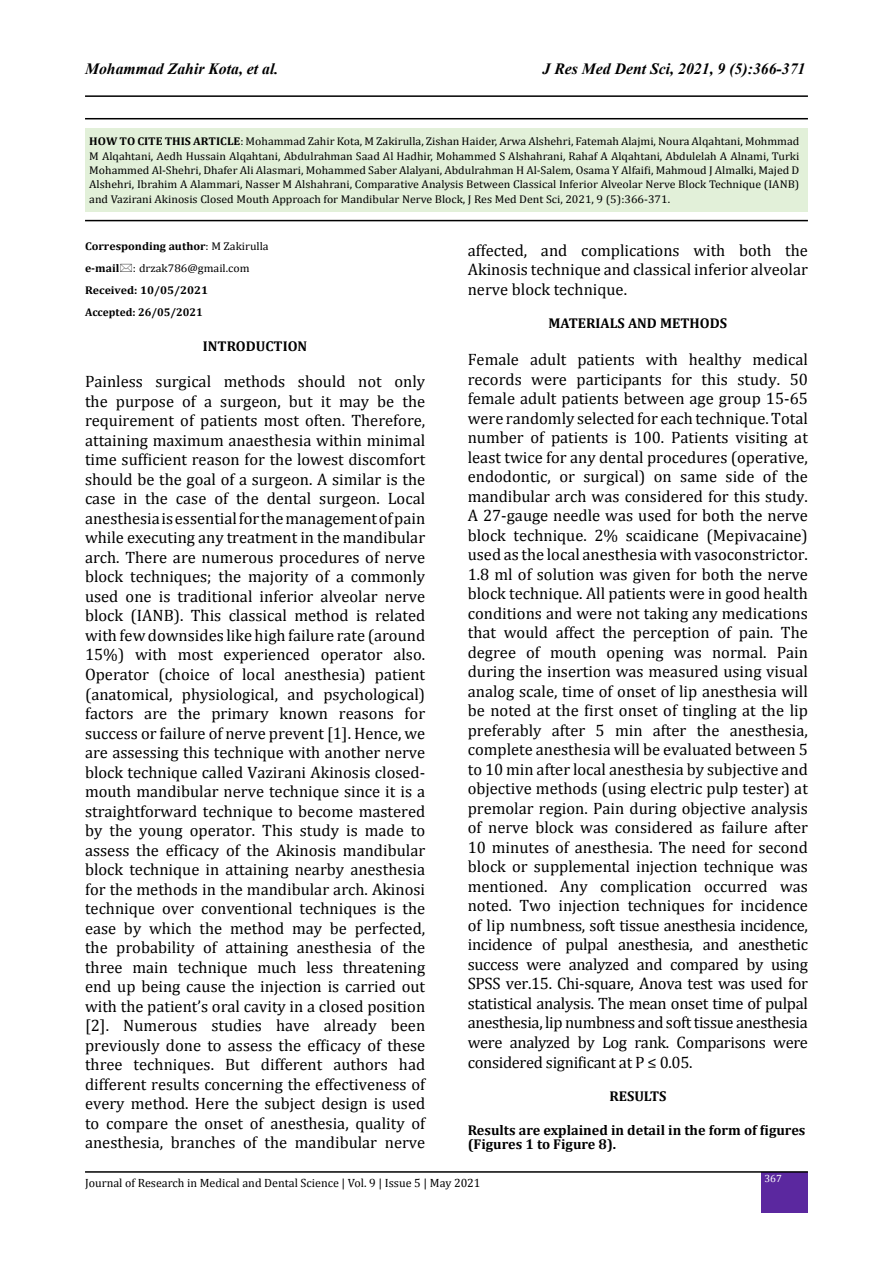
<style>
.page{position:relative;width:893px;height:1263px;background:#fff}
.page>*{position:absolute;margin:0;border:0;box-sizing:border-box;transform-origin:0 0}
.t1{font:16.5px/19.5px "Cambria";color:#000;text-align:justify}
.t2{font:italic 700 15.75px "Times New Roman";color:#000}
.t3{font:700 14.25px/13.5px "Cambria";color:#000}
.t4{font:12px "Cambria";color:#000}
.t5{font:11.25px/14.4px "Cambria";color:#000;text-align:justify;scale:1.05 1}
.t6{font:700 11.25px/22px "Cambria";color:#000;scale:1.05 1}
.t7{font:10.5px "Cambria";color:#fff}
.s1{font-weight:700}
.s2{font-weight:400}
</style>
<div class="page">
<hr style="left:85px;top:95px;width:723px;height:2px;background:#000">
<div style="left:762px;top:1172px;width:46px;height:41px;background:#5b289f"></div>
<hr style="left:85px;top:1171px;width:723px;height:2px;background:#000">
<hr style="left:85px;top:118px;width:723px;height:1px;background:#000">
<div style="left:85px;top:128px;width:723px;height:83px;background:#e2f0d9"></div>
<hr style="left:85px;top:220px;width:723px;height:1px;background:#000">
<p class="t2" style="left:85px;top:58px;width:195px">Mohammad Zahir Kota, et al.</p>
<p class="t2" style="left:543px;top:58px;width:264px">J Res Med Dent Sci, 2021, 9 (5):366-371</p>
<p class="t5" style="left:89px;top:134px;width:678px"><span class="s1">HOW TO CITE THIS ARTICLE</span>: Mohammad Zahir Kota, M Zakirulla, Zishan Haider, Arwa Alshehri, Fatemah Alajmi, Noura Alqahtani, Mohmmad M Alqahtani, Aedh Hussain Alqahtani, Abdulrahman Saad Al Hadhir, Mohammed S Alshahrani, Rahaf A Alqahtani, Abdulelah A Alnami, Turki Mohammed Al-Shehri, Dhafer Ali Alasmari, Mohammed Saber Alalyani, Abdulrahman H Al-Salem, Osama Y Alfaifi, Mahmoud J Almalki, Majed D Alshehri, Ibrahim A Alammari, Nasser M Alshahrani, Comparative Analysis Between Classical Inferior Alveolar Nerve Block Technique (IANB) and Vazirani Akinosis Closed Mouth Approach for Mandibular Nerve Block, J Res Med Dent Sci, 2021, 9 (5):366-371.</p>
<p class="t6" style="left:85px;top:235px;width:176px">Corresponding author<span class="s2">: M Zakirulla </span>e-mail <span class="s2">: drzak786@gmail.com<br></span>Received: 10/05/2021<br>Accepted: 26/05/2021</p>
<p class="t3" style="left:203px;top:338px;width:106px">INTRODUCTION</p>
<p class="t1" style="left:85px;top:372px;width:342px">Painless surgical methods should not only the purpose of a surgeon, but it may be the requirement of patients most often. Therefore, attaining maximum anaesthesia within minimal time sufficient reason for the lowest discomfort should be the goal of a surgeon. A similar is the case in the case of the dental surgeon. Local anesthesia is essential for the management of pain while executing any treatment in the mandibular arch. There are numerous procedures of nerve block techniques; the majority of a commonly used one is traditional inferior alveolar nerve block (IANB). This classical method is related with few downsides like high failure rate (around 15%) with most experienced operator also.<br>Operator (choice of local anesthesia) patient (anatomical, physiological, and psychological) factors are the primary known reasons for success or failure of nerve prevent [1]. Hence, we are assessing this technique with another nerve block technique called Vazirani Akinosis closed&shy;mouth mandibular nerve technique since it is a straightforward technique to become mastered by the young operator. This study is made to assess the efficacy of the Akinosis mandibular block technique in attaining nearby anesthesia for the methods in the mandibular arch. Akinosi technique over conventional techniques is the ease by which the method may be perfected, the probability of attaining anesthesia of the three main technique much less threatening end up being cause the injection is carried out with the patient’s oral cavity in a closed position [2]. Numerous studies have already been previously done to assess the efficacy of these three techniques. But different authors had different results concerning the effectiveness of every method. Here the subject design is used to compare the onset of anesthesia, quality of anesthesia, branches of the mandibular nerve</p>
<p class="t1" style="left:468px;top:240px;width:342px">affected, and complications with both the Akinosis technique and classical inferior alveolar nerve block technique.</p>
<p class="t3" style="left:549px;top:316px;width:180px">MATERIALS AND METHODS</p>
<p class="t1" style="left:468px;top:350px;width:342px">Female adult patients with healthy medical records were participants for this study. 50 female adult patients between age group 15-65 were randomly selected for each technique. Total number of patients is 100. Patients visiting at least twice for any dental procedures (operative, endodontic, or surgical) on same side of the mandibular arch was considered for this study.<br>A 27-gauge needle was used for both the nerve block technique. 2% scaidicane (Mepivacaine) used as the local anesthesia with vasoconstrictor.<br>1.8 ml of solution was given for both the nerve block technique. All patients were in good health conditions and were not taking any medications that would affect the perception of pain. The degree of mouth opening was normal. Pain during the insertion was measured using visual analog scale, time of onset of lip anesthesia will be noted at the first onset of tingling at the lip preferably after 5 min after the anesthesia, complete anesthesia will be evaluated between 5 to 10 min after local anesthesia by subjective and objective methods (using electric pulp tester) at premolar region. Pain during objective analysis of nerve block was considered as failure after 10 minutes of anesthesia. The need for second block or supplemental injection technique was mentioned. Any complication occurred was noted. Two injection techniques for incidence of lip numbness, soft tissue anesthesia incidence, incidence of pulpal anesthesia, and anesthetic success were analyzed and compared by using SPSS ver.15. Chi-square, Anova test was used for statistical analysis. The mean onset time of pulpal anesthesia, lip numbness and soft tissue anesthesia were analyzed by Log rank. Comparisons were considered significant at P ≤ 0.05.</p>
<p class="t3" style="left:609px;top:1088px;width:58px">RESULTS</p>
<p class="t3" style="left:468px;top:1123px;width:339px">Results are explained in detail in the form of figures (Figures 1 to Figure 8).</p>
<p class="t4" style="left:85px;top:1176px;width:397px">Journal of Research in Medical and Dental Science | Vol. 9 | Issue 5 | May 2021</p>
<p class="t7" style="left:764px;top:1172px;width:19px">367</p>
</div>
